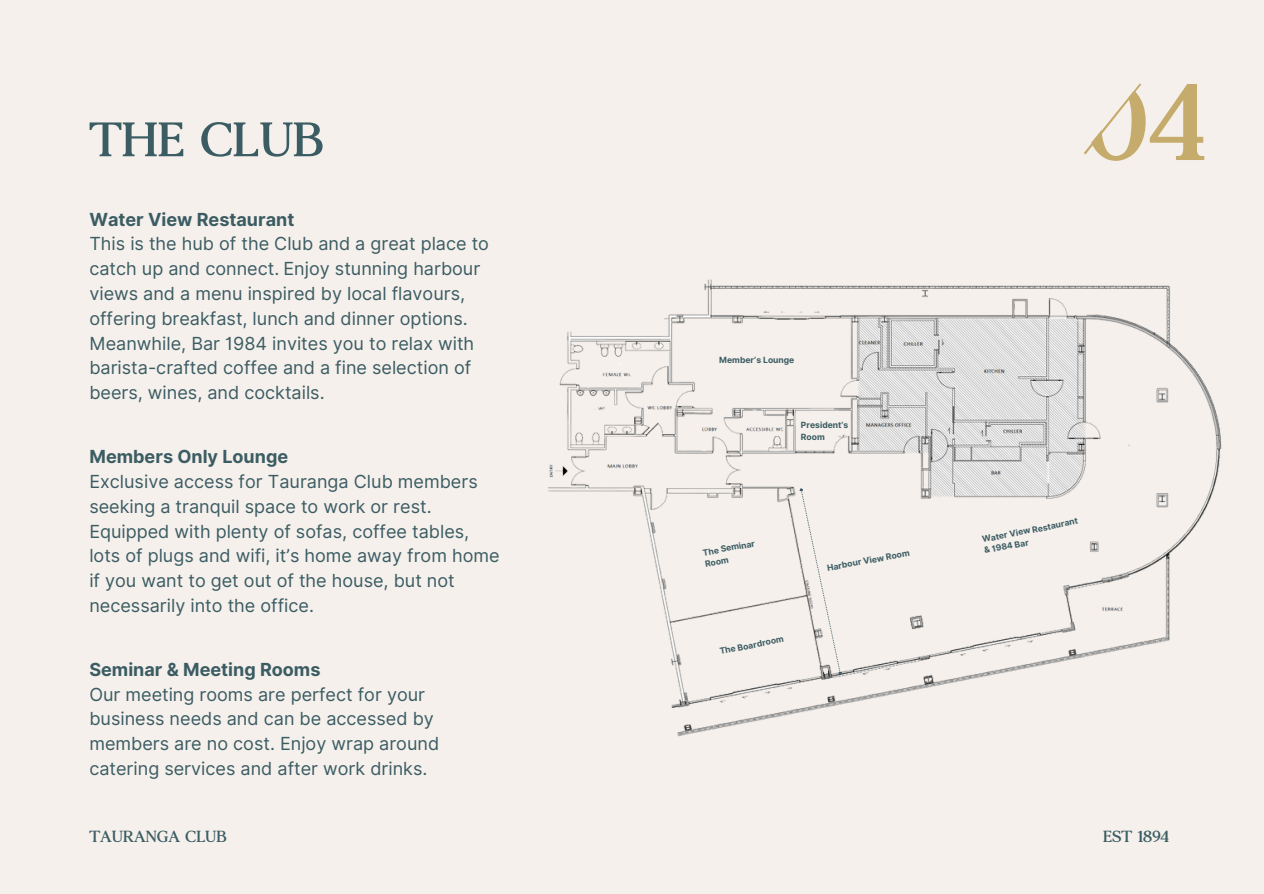
<style>
.page{position:relative;width:1264px;height:894px;background:#fff}
.page>*{position:absolute;margin:0;border:0;box-sizing:border-box;transform-origin:0 0}
.t1{font:700 121.5px "Agatho";color:#c6ac6c}
.t2{font:700 54px "Agatho";color:#3b5c63}
.t3{font:18px/24.8px "Inter";color:#3b5c63}
.t4{font:700 18px "Agatho";color:#3b5c63}
.t5{font:700 8.55px/11.4px "Inter";color:#3b5c63}
.s1{font-weight:700}
</style>
<div class="page">
<div style="left:0;top:0;width:1263px;height:893px;background:#f5f0eb"></div>
<svg style="left:1084px;top:83px;width:57px;height:72px"></svg>
<img style="left:548px;top:279px;width:674px;height:458px">
<svg style="left:797px;top:486px;width:46px;height:190px"></svg>
<p class="t2" style="left:89px;top:105px;width:235px">THE CLUB</p>
<p class="t3" style="left:89px;top:207px;width:401px"><span class="s1">Water View Restaurant<br></span>This is the hub of the Club and a great place to catch up and connect. Enjoy stunning harbour views and a menu inspired by local flavours, offering breakfast, lunch and dinner options.<br>Meanwhile, Bar 1984 invites you to relax with barista-crafted coffee and a fine selection of beers, wines, and cocktails.</p>
<p class="t3" style="left:89px;top:444px;width:412px"><span class="s1">Members Only Lounge<br></span>Exclusive access for Tauranga Club members seeking a tranquil space to work or rest.<br>Equipped with plenty of sofas, coffee tables, lots of plugs and wifi, it’s home away from home if you want to get out of the house, but not necessarily into the office.</p>
<p class="t3" style="left:89px;top:656px;width:351px"><span class="s1">Seminar &amp; Meeting Rooms<br></span>Our meeting rooms are perfect for your business needs and can be accessed by members are no cost. Enjoy wrap around catering services and after work drinks.</p>
<h1 class="t1" style="left:1084px;top:44px;width:123px">04</h1>
<p class="t5" style="left:719px;top:354px;width:77px">Member’s Lounge</p>
<p class="t5" style="left:801px;top:419px;width:49px">President’s</p>
<p class="t5" style="left:801px;top:430px;width:25px">Room</p>
<h3 class="t5" style="left:702px;top:547px;width:54px;rotate:-11deg">The Seminar<br>Room</h3>
<h3 class="t5" style="left:826px;top:561px;width:85px;rotate:-10deg">Harbour View Room</h3>
<h3 class="t5" style="left:718px;top:645px;width:67px;rotate:-11deg">The Boardroom</h3>
<p class="t5" style="left:981px;top:533px;width:99px;rotate:-11deg">Water View Restaurant &amp; 1984 Bar</p>
<p class="t4" style="left:89px;top:824px;width:139px">TAURANGA CLUB</p>
<p class="t4" style="left:1103px;top:824px;width:67px">EST 1894</p>
</div>
